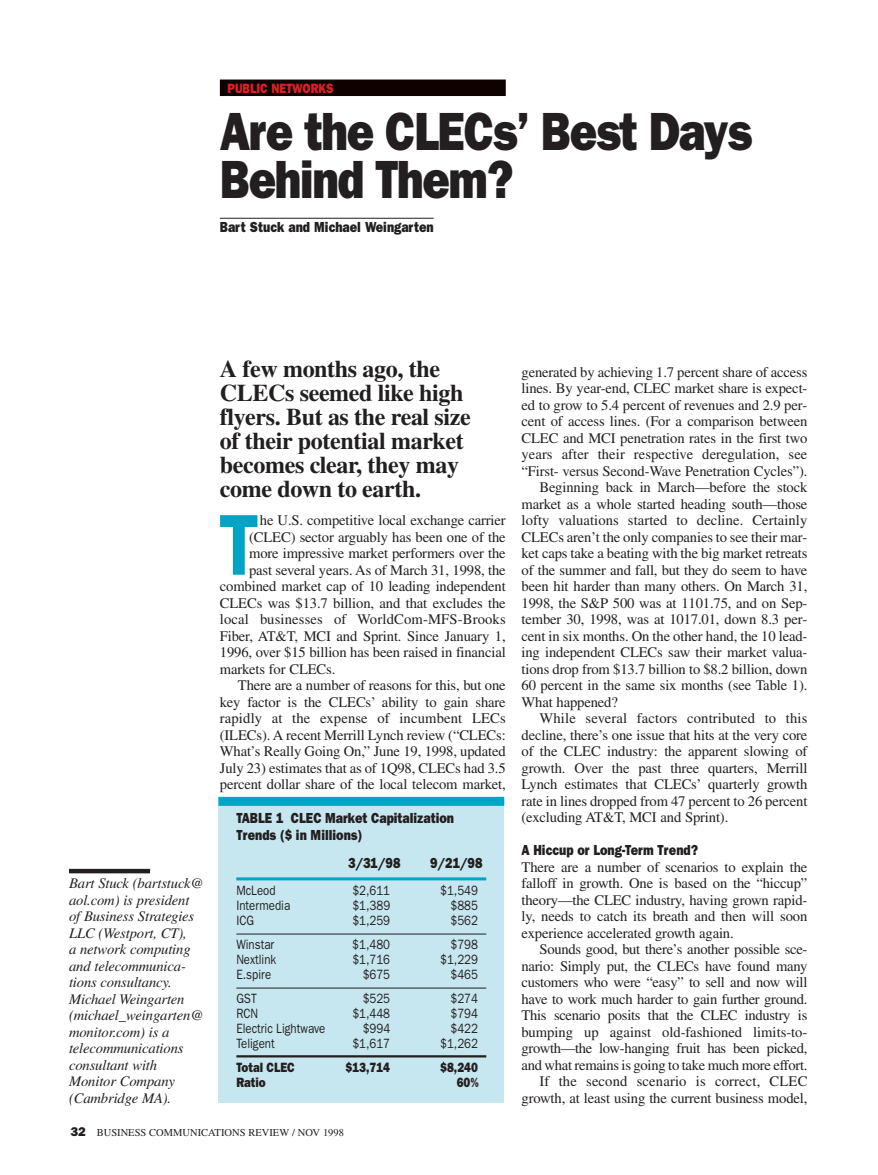
<style>
.page{position:relative;width:878px;height:1175px;background:#fff}
.page>*{position:absolute;margin:0;border:0;box-sizing:border-box;transform-origin:0 0}
.t1{font:600 86.7px "Franklin Gothic";color:#00a4c4;scale:.85 1}
.t2{font:800 54px/48px "Franklin Gothic";letter-spacing:-.03em;color:#231f20;scale:.85 1}
.t3{font:700 24px/24px "Times";letter-spacing:-.015em;color:#231f20}
.t4{font:14.7px/16.5px "Times";letter-spacing:-.01em;color:#231f20;text-align:justify}
.t5{font:italic 14.7px/16.5px "Times";letter-spacing:-.01em;color:#231f20}
.t6{font:800 14.7px/16.5px "Franklin Gothic";color:#231f20;scale:.85 1}
.t7{font:14.7px "Times";letter-spacing:.01em;color:#231f20}
.t8{font:13.5px "Franklin Gothic";color:#231f20;scale:.85 1}
.t9{font:800 13.5px "Franklin Gothic";color:#231f20;scale:.85 1}
.t10{font:800 13.5px "Franklin Gothic";color:#da2128;scale:.85 1}
.t11{font:10.5px "Times";color:#231f20}
.s1{font-family:"Franklin Gothic";font-weight:800;font-size:12.75px}
</style>
<div class="page">
<div style="left:218px;top:806px;width:286px;height:296px;background:#c6e7f0"></div>
<div style="left:69px;top:868px;width:81px;height:5px;background:#231f20"></div>
<hr style="left:220px;top:218px;width:214px;height:1px;background:#231f20">
<div style="left:220px;top:80px;width:286px;height:16px;background:#100101"></div>
<hr style="left:236px;top:877px;width:250px;height:3px;background:#00a4c4">
<hr style="left:236px;top:933px;width:250px;height:1px;background:#231f20">
<hr style="left:236px;top:987px;width:250px;height:1px;background:#231f20">
<hr style="left:236px;top:1055px;width:250px;height:2px;background:#231f20">
<div style="left:218px;top:796px;width:286px;height:10px;background:#00a4c4"></div>
<p class="t10" style="left:227px;top:83px;width:126px">PUBLIC NETWORKS</p>
<h2 class="t2" style="left:220px;top:111px;width:627px">Are the CLECs’ Best Days<br>Behind Them?</h2>
<p class="t6" style="left:220px;top:220px;width:253px">Bart Stuck and Michael Weingarten</p>
<p class="t5" style="left:69px;top:876px;width:136px">Bart Stuck (bartstuck@ aol.com) is president of Business Strategies<br>LLC (Westport, CT),<br>a network computing and telecommunica&shy;tions consultancy.<br>Michael Weingarten (michael_weingarten@ monitor.com) is a telecommunications consultant with<br>Monitor Company (Cambridge MA).</p>
<h3 class="t3" style="left:220px;top:358px;width:252px">A few months ago, the<br>CLECs seemed like high flyers. But as the real size of their potential market becomes clear, they may come down to earth.</h3>
<h1 class="t1" style="left:219px;top:515px;width:48px">T</h1>
<p class="t4" style="left:260px;top:513px;width:247px">he U.S. competitive local exchange carrier</p>
<p class="t4" style="left:249px;top:530px;width:258px">(CLEC) sector arguably has been one of the</p>
<p class="t4" style="left:249px;top:546px;width:258px">more impressive market performers over the</p>
<p class="t4" style="left:249px;top:563px;width:258px">past several years. As of March 31, 1998, the</p>
<p class="t4" style="left:220px;top:579px;width:287px">combined market cap of 10 leading independent</p>
<p class="t4" style="left:220px;top:596px;width:287px">CLECs was $13.7 billion, and that excludes the</p>
<p class="t7" style="left:220px;top:614px;width:287px">local businesses of WorldCom-MFS-Brooks</p>
<p class="t4" style="left:220px;top:629px;width:287px">Fiber, AT&amp;T, MCI and Sprint. Since January 1,</p>
<p class="t4" style="left:220px;top:645px;width:287px">1996, over $15 billion has been raised in financial</p>
<p class="t4" style="left:220px;top:662px;width:117px">markets for CLECs.</p>
<p class="t4" style="left:238px;top:678px;width:269px">There are a number of reasons for this, but one</p>
<p class="t4" style="left:220px;top:695px;width:287px">key factor is the CLECs’ ability to gain share</p>
<p class="t7" style="left:220px;top:713px;width:287px">rapidly at the expense of incumbent LECs</p>
<p class="t4" style="left:220px;top:728px;width:287px">(ILECs). A recent Merrill Lynch review (“CLECs:</p>
<p class="t4" style="left:220px;top:744px;width:287px">What’s Really Going On,” June 19, 1998, updated</p>
<p class="t4" style="left:220px;top:761px;width:287px">July 23) estimates that as of 1Q98, CLECs had 3.5</p>
<p class="t4" style="left:220px;top:777px;width:287px">percent dollar share of the local telecom market,</p>
<p class="t6" style="left:236px;top:811px;width:257px">TABLE 1 CLEC Market Capitalization<br>Trends ($ in Millions)</p>
<p class="t6" style="left:348px;top:856px;width:63px">3/31/98</p>
<p class="t6" style="left:430px;top:856px;width:63px">9/21/98</p>
<p class="t8" style="left:236px;top:886px;width:48px">McLeod</p>
<p class="t8" style="left:352px;top:886px;width:46px">$2,611</p>
<p class="t8" style="left:440px;top:886px;width:46px">$1,549</p>
<p class="t8" style="left:236px;top:901px;width:65px">Intermedia</p>
<p class="t8" style="left:352px;top:901px;width:46px">$1,389</p>
<p class="t8" style="left:450px;top:901px;width:34px">$885</p>
<p class="t8" style="left:236px;top:916px;width:22px">ICG</p>
<p class="t8" style="left:352px;top:916px;width:46px">$1,259</p>
<p class="t8" style="left:450px;top:916px;width:34px">$562</p>
<p class="t8" style="left:236px;top:940px;width:46px">Winstar</p>
<p class="t8" style="left:352px;top:940px;width:46px">$1,480</p>
<p class="t8" style="left:450px;top:940px;width:34px">$798</p>
<p class="t8" style="left:236px;top:955px;width:48px">Nextlink</p>
<p class="t8" style="left:352px;top:955px;width:46px">$1,716</p>
<p class="t8" style="left:440px;top:955px;width:46px">$1,229</p>
<p class="t8" style="left:236px;top:970px;width:42px">E.spire</p>
<p class="t8" style="left:362px;top:970px;width:34px">$675</p>
<p class="t8" style="left:450px;top:970px;width:34px">$465</p>
<p class="t8" style="left:236px;top:994px;width:26px">GST</p>
<p class="t8" style="left:362px;top:994px;width:34px">$525</p>
<p class="t8" style="left:450px;top:994px;width:34px">$274</p>
<p class="t8" style="left:236px;top:1009px;width:27px">RCN</p>
<p class="t8" style="left:352px;top:1009px;width:46px">$1,448</p>
<p class="t8" style="left:450px;top:1009px;width:34px">$794</p>
<p class="t8" style="left:236px;top:1024px;width:106px">Electric Lightwave</p>
<p class="t8" style="left:362px;top:1024px;width:34px">$994</p>
<p class="t8" style="left:450px;top:1024px;width:34px">$422</p>
<p class="t8" style="left:236px;top:1039px;width:47px">Teligent</p>
<p class="t8" style="left:352px;top:1039px;width:46px">$1,617</p>
<p class="t8" style="left:440px;top:1039px;width:46px">$1,262</p>
<p class="t9" style="left:236px;top:1063px;width:70px">Total CLEC</p>
<p class="t9" style="left:345px;top:1063px;width:54px">$13,714</p>
<p class="t9" style="left:440px;top:1063px;width:46px">$8,240</p>
<p class="t9" style="left:236px;top:1078px;width:36px">Ratio</p>
<p class="t9" style="left:456px;top:1078px;width:28px">60%</p>
<p class="t4" style="left:521px;top:365px;width:287px">generated by achieving 1.7 percent share of access</p>
<p class="t4" style="left:521px;top:381px;width:287px">lines. By year-end, CLEC market share is expect-</p>
<p class="t4" style="left:521px;top:398px;width:287px">ed to grow to 5.4 percent of revenues and 2.9 per-</p>
<p class="t4" style="left:521px;top:414px;width:287px">cent of access lines. (For a comparison between</p>
<p class="t4" style="left:521px;top:431px;width:287px">CLEC and MCI penetration rates in the first two</p>
<p class="t4" style="left:521px;top:447px;width:287px">years after their respective deregulation, see</p>
<p class="t4" style="left:521px;top:464px;width:287px">“First- versus Second-Wave Penetration Cycles”).</p>
<p class="t4" style="left:539px;top:480px;width:269px">Beginning back in March—before the stock</p>
<p class="t4" style="left:521px;top:497px;width:287px">market as a whole started heading south—those</p>
<p class="t4" style="left:521px;top:513px;width:287px">lofty valuations started to decline. Certainly</p>
<p class="t4" style="left:521px;top:530px;width:287px">CLECs aren’t the only companies to see their mar-</p>
<p class="t4" style="left:521px;top:546px;width:287px">ket caps take a beating with the big market retreats</p>
<p class="t4" style="left:521px;top:563px;width:287px">of the summer and fall, but they do seem to have</p>
<p class="t4" style="left:521px;top:579px;width:287px">been hit harder than many others. On March 31,</p>
<p class="t4" style="left:521px;top:596px;width:287px">1998, the S&amp;P 500 was at 1101.75, and on Sep-</p>
<p class="t4" style="left:521px;top:612px;width:287px">tember 30, 1998, was at 1017.01, down 8.3 per-</p>
<p class="t4" style="left:521px;top:629px;width:287px">cent in six months. On the other hand, the 10 lead-</p>
<p class="t4" style="left:521px;top:645px;width:287px">ing independent CLECs saw their market valua-</p>
<p class="t4" style="left:521px;top:662px;width:287px">tions drop from $13.7 billion to $8.2 billion, down</p>
<p class="t4" style="left:521px;top:678px;width:287px">60 percent in the same six months (see Table 1).</p>
<p class="t4" style="left:521px;top:695px;width:98px">What happened?</p>
<p class="t7" style="left:539px;top:713px;width:269px">While several factors contributed to this</p>
<p class="t4" style="left:521px;top:728px;width:287px">decline, there’s one issue that hits at the very core</p>
<p class="t4" style="left:521px;top:744px;width:287px">of the CLEC industry: the apparent slowing of</p>
<p class="t4" style="left:521px;top:761px;width:287px">growth. Over the past three quarters, Merrill</p>
<p class="t4" style="left:521px;top:777px;width:287px">Lynch estimates that CLECs’ quarterly growth</p>
<p class="t4" style="left:521px;top:794px;width:287px">rate in lines dropped from 47 percent to 26 percent</p>
<p class="t4" style="left:521px;top:810px;width:208px">(excluding AT&amp;T, MCI and Sprint).</p>
<p class="t6" style="left:521px;top:843px;width:209px">A Hiccup or Long-Term Trend?</p>
<p class="t4" style="left:521px;top:860px;width:287px">There are a number of scenarios to explain the falloff in growth. One is based on the “hiccup” theory—the CLEC industry, having grown rapid&shy;ly, needs to catch its breath and then will soon experience accelerated growth again.</p>
<p class="t4" style="left:521px;top:942px;width:287px;text-align:right">Sounds good, but there’s another possible sce&shy;nario: Simply put, the CLECs have found many customers who were “easy” to sell and now will have to work much harder to gain further ground.<br>This scenario posits that the CLEC industry is bumping up against old-fashioned limits-to&shy;growth—the low-hanging fruit has been picked, and what remains is going to take much more effort.<br>If the second scenario is correct, CLEC growth, at least using the current business model,</p>
<p class="t11" style="left:70px;top:1128px;width:275px"><span class="s1">32</span> BUSINESS COMMUNICATIONS REVIEW / NOV 1998</p>
</div>
